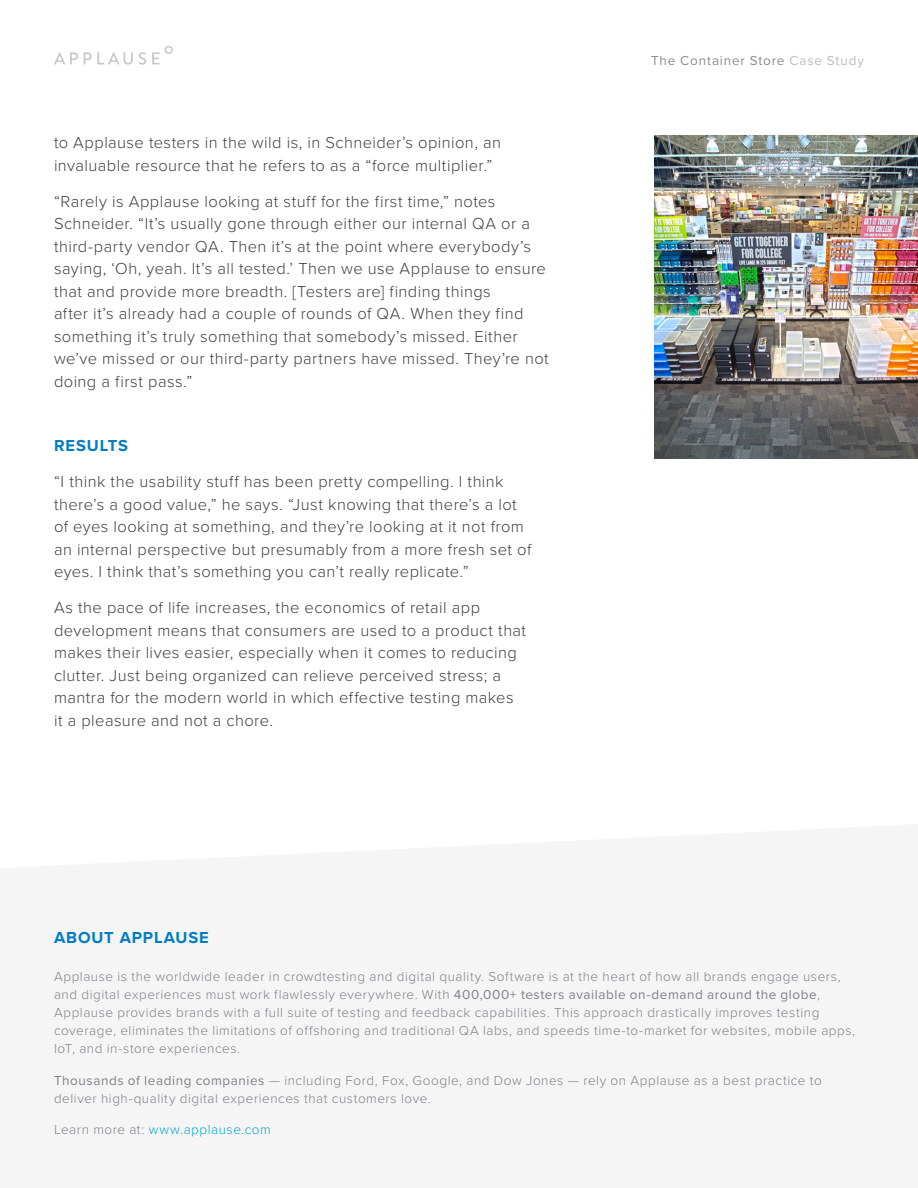
<style>
.page{position:relative;width:918px;height:1188px;background:#fff}
.page>*{position:absolute;margin:0;border:0;box-sizing:border-box;transform-origin:0 0}
._4__Body{font:300 16.5px/22.5px "Proxima Nova";letter-spacing:.025em;color:#404041}
._4__Body-2{font:700 16.5px "Proxima Nova";letter-spacing:.05em;color:#007dc5}
.t1{font:300 13.5px/18px "Proxima Nova";letter-spacing:.04em;color:#808184}
.t2{font:300 13.5px "Proxima Nova";letter-spacing:.04em;color:#00a8cc}
.t3{font:13.5px "Proxima Nova";letter-spacing:.06em;color:#8c8c8d}
.s1{color:#bbbdbf}
.s2{font-weight:400}
.s3{color:#808184}
</style>
<div class="page">
<svg style="left:54px;top:52px;width:24px;height:12px"></svg>
<svg style="left:84px;top:52px;width:49px;height:13px"></svg>
<svg style="left:139px;top:52px;width:7px;height:13px"></svg>
<svg style="left:152px;top:46px;width:21px;height:18px"></svg>
<img style="left:655px;top:135px;width:263px;height:324px">
<p class="_4__Body" style="left:54px;top:130px;width:449px">to Applause testers in the wild is, in Schneider’s opinion, an invaluable resource that he refers to as a “force multiplier.”</p>
<p class="_4__Body" style="left:54px;top:189px;width:496px">“Rarely is Applause looking at stuff for the first time,” notes Schneider. “It’s usually gone through either our internal QA or a third-party vendor QA. Then it’s at the point where everybody’s saying, ‘Oh, yeah. It’s all tested.’ Then we use Applause to ensure that and provide more breadth. [Testers are] finding things<br>after it’s already had a couple of rounds of QA. When they find something it’s truly something that somebody’s missed. Either we’ve missed or our third-party partners have missed. They’re not doing a first pass.”</p>
<p class="_4__Body-2" style="left:54px;top:433px;width:76px">RESULTS</p>
<p class="_4__Body" style="left:54px;top:469px;width:479px">“I think the usability stuff has been pretty compelling. I think there’s a good value,” he says. “Just knowing that there’s a lot of eyes looking at something, and they’re looking at it not from an internal perspective but presumably from a more fresh set of eyes. I think that’s something you can’t really replicate.”</p>
<p class="_4__Body" style="left:54px;top:595px;width:474px">As the pace of life increases, the economics of retail app development means that consumers are used to a product that makes their lives easier, especially when it comes to reducing clutter. Just being organized can relieve perceived stress; a mantra for the modern world in which effective testing makes it a pleasure and not a chore.</p>
<p class="t3" style="left:651px;top:50px;width:214px">The Container Store <span class="s1">Case Study</span></p>
<p class="_4__Body-2" style="left:54px;top:925px;width:156px">ABOUT APPLAUSE</p>
<p class="t1" style="left:54px;top:967px;width:803px">Applause is the worldwide leader in crowdtesting and digital quality. Software is at the heart of how all brands engage users, and digital experiences must work flawlessly everywhere. With <span class="s2">400,000+ testers available on-demand around the globe</span>, Applause provides brands with a full suite of testing and feedback capabilities. This approach drastically improves testing coverage, eliminates the limitations of offshoring and traditional QA labs, and speeds time-to-market for websites, mobile apps, IoT, and in-store experiences.</p>
<p class="t1" style="left:54px;top:1070px;width:769px"><span class="s2">Thousands of leading companies</span> — including Ford, Fox, Google, and Dow Jones — rely on Applause as a best practice to deliver high-quality digital experiences that customers love.</p>
<p class="t2" style="left:54px;top:1119px;width:218px"><span class="s3">Learn more at:</span> www.applause.com</p>
</div>
